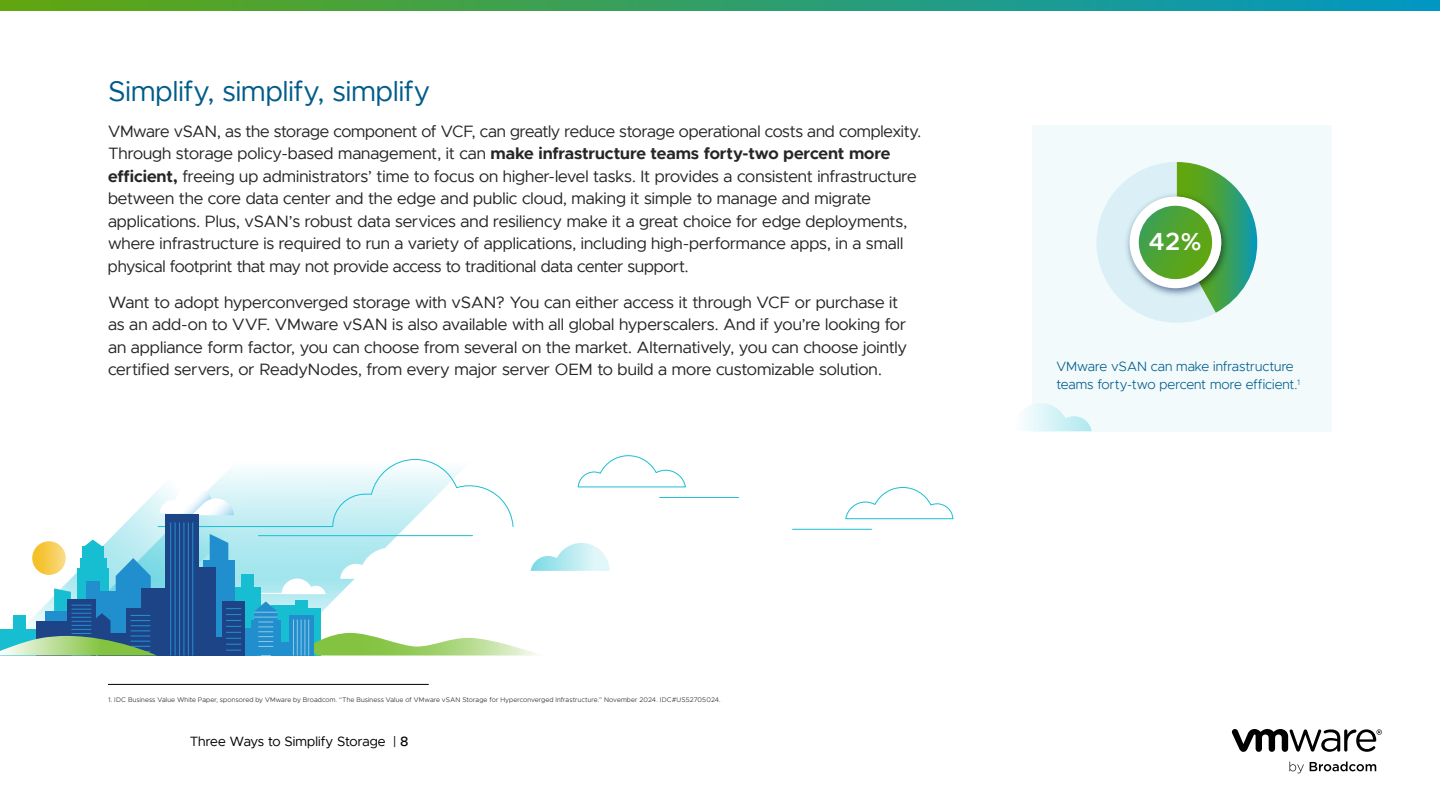
<style>
.page{position:relative;width:1440px;height:810px;background:#fff}
.page>*{position:absolute;margin:0;border:0;box-sizing:border-box;transform-origin:0 0}
.t1{font:28.5px "Metropolis";letter-spacing:.005em;color:#005c8a}
.t2{font:600 24.83px "Metropolis";color:#fff}
.t3{font:16.5px/22.5px "Metropolis";letter-spacing:-.005em;color:#262626}
.t4{font:300 13.5px/18px "Metropolis";letter-spacing:-.005em;color:#005c8a}
.t5{font:13.5px "Metropolis";letter-spacing:.005em;color:#000}
.t6{font:300 6.75px "Metropolis";letter-spacing:.02em;color:#262626}
.s1{font-weight:700}
.s2{font-weight:500}
</style>
<div class="page">
<svg style="left:0;top:0;width:1440px;height:10px;background:#309e69"></svg>
<svg style="left:1289px;top:762px;width:15px;height:11px"></svg>
<svg style="left:1310px;top:762px;width:66px;height:9px"></svg>
<svg style="left:1232px;top:729px;width:150px;height:23px"></svg>
<div style="left:1033px;top:125px;width:299px;height:306px;background:#f2fafc"></div>
<svg style="left:1096px;top:162px;width:161px;height:161px"></svg>
<svg style="left:92px;top:490px;width:381px;height:143px"></svg>
<svg style="left:531px;top:543px;width:79px;height:28px"></svg>
<svg style="left:32px;top:541px;width:34px;height:17px"></svg>
<svg style="left:158px;top:459px;width:356px;height:68px"></svg>
<hr style="left:80px;top:593px;width:243px;height:1px;background:#fff">
<hr style="left:259px;top:535px;width:214px;height:1px;background:#1abfd3">
<svg style="left:1024px;top:403px;width:68px;height:28px"></svg>
<hr style="left:660px;top:497px;width:79px;height:1px;background:#1abfd3">
<svg style="left:282px;top:579px;width:44px;height:15px"></svg>
<svg style="left:340px;top:548px;width:107px;height:31px"></svg>
<svg style="left:578px;top:455px;width:108px;height:33px"></svg>
<hr style="left:793px;top:529px;width:79px;height:1px;background:#1abfd3">
<svg style="left:845px;top:487px;width:109px;height:32px"></svg>
<div style="left:272px;top:605px;width:26px;height:51px;background:#17bed2"></div>
<div style="left:300px;top:608px;width:20px;height:48px;background:#17bed2"></div>
<svg style="left:85px;top:540px;width:18px;height:6px"></svg>
<div style="left:82px;top:546px;width:22px;height:26px;background:#17bed2"></div>
<svg style="left:210px;top:534px;width:18px;height:26px"></svg>
<div style="left:226px;top:587px;width:34px;height:69px;background:#17bed2"></div>
<div style="left:241px;top:574px;width:13px;height:28px;background:#17bed2"></div>
<div style="left:295px;top:600px;width:13px;height:28px;background:#17bed2"></div>
<div style="left:204px;top:560px;width:31px;height:96px;background:#218ecd"></div>
<div style="left:165px;top:514px;width:34px;height:142px;background:#1e4488"></div>
<div style="left:141px;top:588px;width:34px;height:68px;background:#1e4488"></div>
<div style="left:196px;top:567px;width:19px;height:89px;background:#1e4488"></div>
<div style="left:251px;top:620px;width:6px;height:36px;background:#218ecd"></div>
<div style="left:275px;top:620px;width:5px;height:36px;background:#218ecd"></div>
<svg style="left:313px;top:633px;width:226px;height:23px"></svg>
<svg style="left:289px;top:615px;width:24px;height:41px"></svg>
<div style="left:231px;top:628px;width:25px;height:28px;background:#218ecd"></div>
<div style="left:271px;top:642px;width:25px;height:14px;background:#218ecd"></div>
<div style="left:205px;top:637px;width:30px;height:19px;background:#1e4488"></div>
<div style="left:222px;top:602px;width:23px;height:54px;background:#1e4488"></div>
<hr style="left:170px;top:522px;width:1px;height:134px;background:#248ecd">
<hr style="left:175px;top:522px;width:1px;height:134px;background:#248ecd">
<hr style="left:179px;top:522px;width:1px;height:134px;background:#248ecd">
<hr style="left:184px;top:522px;width:1px;height:134px;background:#248ecd">
<hr style="left:188px;top:522px;width:1px;height:134px;background:#248ecd">
<hr style="left:192px;top:522px;width:1px;height:134px;background:#248ecd">
<hr style="left:293px;top:620px;width:1px;height:36px;background:#90c6e5">
<hr style="left:297px;top:620px;width:1px;height:36px;background:#90c6e5">
<hr style="left:301px;top:620px;width:1px;height:36px;background:#90c6e5">
<hr style="left:305px;top:620px;width:1px;height:36px;background:#90c6e5">
<hr style="left:308px;top:620px;width:1px;height:36px;background:#90c6e5">
<svg style="left:226px;top:608px;width:15px;height:43px"></svg>
<svg style="left:254px;top:602px;width:24px;height:54px"></svg>
<svg style="left:0;top:558px;width:157px;height:98px"></svg>
<hr style="left:108px;top:684px;width:321px;height:1px;background:#000">
<h1 class="t1" style="left:108px;top:73px;width:324px">Simplify, simplify, simplify</h1>
<p class="t3" style="left:108px;top:120px;width:815px">VMware vSAN, as the storage component of VCF, can greatly reduce storage operational costs and complexity.<br>Through storage policy-based management, it can <span class="s1">make infrastructure teams forty-two percent more efficient,</span> freeing up administrators’ time to focus on higher-level tasks. It provides a consistent infrastructure between the core data center and the edge and public cloud, making it simple to manage and migrate applications. Plus, vSAN’s robust data services and resiliency make it a great choice for edge deployments, where infrastructure is required to run a variety of applications, including high-performance apps, in a small physical footprint that may not provide access to traditional data center support.</p>
<p class="t3" style="left:108px;top:291px;width:801px">Want to adopt hyperconverged storage with vSAN? You can either access it through VCF or purchase it as an add-on to VVF. VMware vSAN is also available with all global hyperscalers. And if you’re looking for an appliance form factor, you can choose from several on the market. Alternatively, you can choose jointly certified servers, or ReadyNodes, from every major server OEM to build a more customizable solution.</p>
<p class="t6" style="left:108px;top:695px;width:614px">1. IDC Business Value White Paper, sponsored by VMware by Broadcom. “The Business Value of VMware vSAN Storage for Hyperconverged Infrastructure.” November 2024. IDC#US52705024.</p>
<p class="t5" style="left:190px;top:733px;width:220px">Three Ways to Simplify Storage | <span class="s2">8</span></p>
<h2 class="t2" style="left:1149px;top:225px;width:55px">42%</h2>
<p class="t4" style="left:1056px;top:358px;width:245px">VMware vSAN can make infrastructure teams forty-two percent more efficient.<sup>1</sup></p>
</div>
